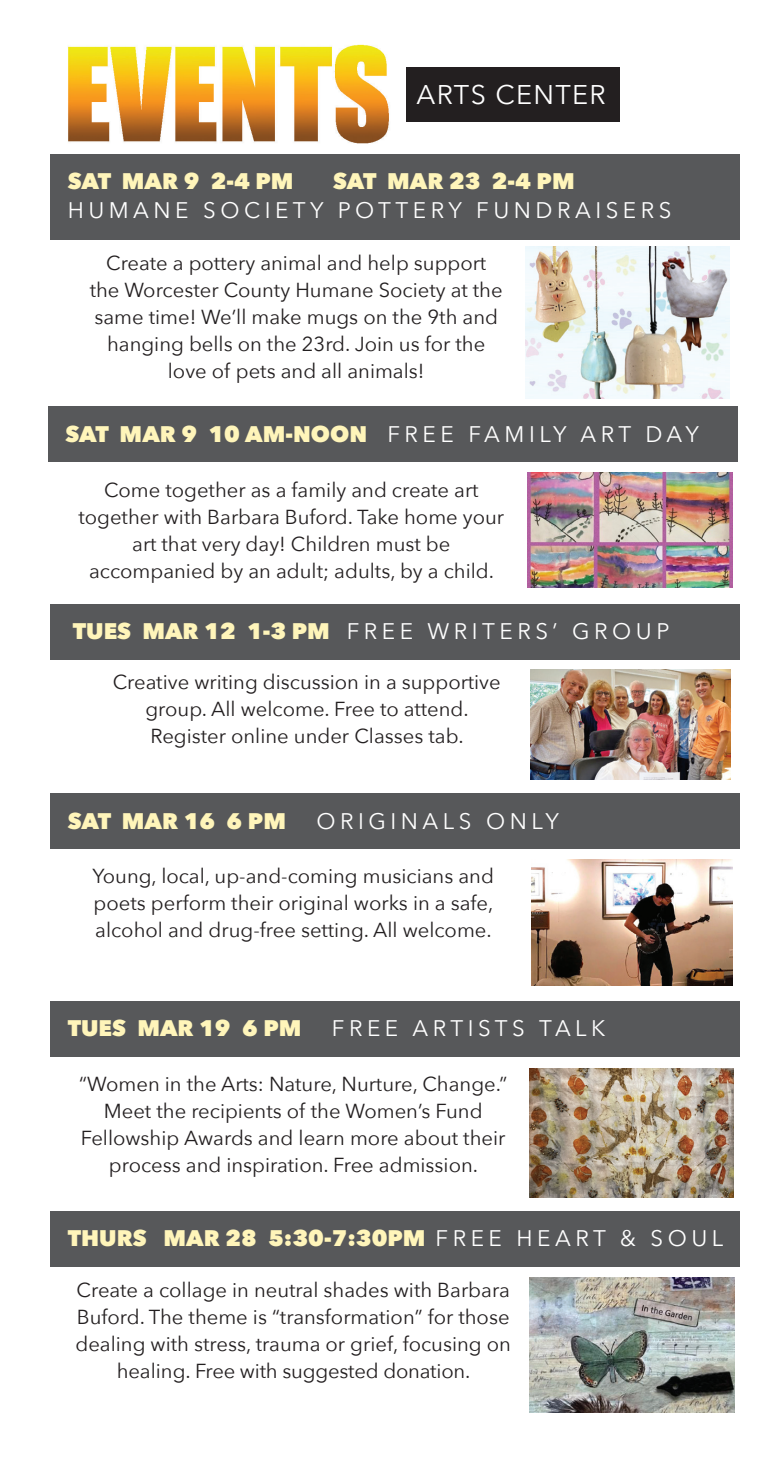
<style>
.page{position:relative;width:770px;height:1458px;background:#fff}
.page>*{position:absolute;margin:0;border:0;box-sizing:border-box;transform-origin:0 0}
.t1{font:27px "Avenir Next";letter-spacing:.05em;color:#fff}
.t2{font:800 22.5px "Avenir Next";color:#fff5ba}
.t3{font:22.5px "Avenir Next";letter-spacing:.2em;color:#fff}
.t4{font:20.25px/27px "Avenir Next";color:#231f20;text-align:center}
.s1{font-weight:400;color:#fff}
.s2{font-weight:800;color:#fff5ba}
</style>
<div class="page">
<img style="left:68px;top:44px;width:407px;height:100px">
<div style="left:405px;top:68px;width:214px;height:54px;background:#231f20"></div>
<div style="left:48px;top:407px;width:689px;height:55px;background:#57585a"></div>
<img style="left:527px;top:473px;width:205px;height:114px">
<div style="left:50px;top:604px;width:689px;height:55px;background:#57585a"></div>
<img style="left:530px;top:669px;width:200px;height:110px">
<div style="left:50px;top:1211px;width:689px;height:55px;background:#57585a"></div>
<img style="left:529px;top:1278px;width:205px;height:135px">
<div style="left:50px;top:154px;width:689px;height:86px;background:#57585a"></div>
<div style="left:50px;top:793px;width:689px;height:56px;background:#57585a"></div>
<img style="left:531px;top:860px;width:201px;height:126px">
<div style="left:50px;top:1001px;width:689px;height:55px;background:#57585a"></div>
<img style="left:529px;top:1069px;width:204px;height:129px">
<img style="left:526px;top:246px;width:203px;height:152px">
<h1 class="t1" style="left:416px;top:71px;width:191px">ARTS CENTER</h1>
<p class="t2" style="left:68px;top:167px;width:227px">SAT MAR 9 2-4 PM</p>
<p class="t2" style="left:333px;top:167px;width:243px">SAT MAR 23 2-4 PM</p>
<p class="t3" style="left:68px;top:191px;width:605px">HUMANE SOCIETY POTTERY FUNDRAISERS</p>
<p class="t4" style="left:90px;top:248px;width:414px">Create a pottery animal and help support the Worcester County Humane Society at the same time! We’ll make mugs on the 9th and hanging bells on the 23rd. Join us for the love of pets and all animals!</p>
<p class="t2" style="left:65px;top:420px;width:635px">SAT MAR 9 10 AM-NOON <span class="s1">FREE FAMILY ART DAY</span></p>
<p class="t4" style="left:78px;top:475px;width:427px">Come together as a family and create art together with Barbara Buford. Take home your art that very day! Children must be accompanied by an adult; adults, by a child.</p>
<p class="t3" style="left:73px;top:613px;width:598px"><span class="s2">TUES MAR 12 1-3 PM</span> FREE WRITERS’ GROUP</p>
<p class="t4" style="left:113px;top:667px;width:389px">Creative writing discussion in a supportive group. All welcome. Free to attend.<br>Register online under Classes tab.</p>
<p class="t2" style="left:68px;top:807px;width:220px">SAT MAR 16 6 PM</p>
<p class="t3" style="left:316px;top:802px;width:244px">ORIGINALS ONLY</p>
<p class="t4" style="left:92px;top:862px;width:403px;text-align:justify">Young, local, up-and-coming musicians and poets perform their original works in a safe, alcohol and drug-free setting. All welcome.</p>
<p class="t2" style="left:68px;top:1015px;width:235px">TUES MAR 19 6 PM</p>
<p class="t3" style="left:332px;top:1010px;width:275px">FREE ARTISTS TALK</p>
<p class="t4" style="left:79px;top:1069px;width:430px">“Women in the Arts: Nature, Nurture, Change.” Meet the recipients of the Women’s Fund Fellowship Awards and learn more about their process and inspiration. Free admission.</p>
<p class="t2" style="left:68px;top:1225px;width:418px">THURS MAR 28 5:30-7:30PM <span class="s1">F R ee</span></p>
<p class="t3" style="left:516px;top:1220px;width:208px">HEART &amp; SOUL</p>
<p class="t4" style="left:76px;top:1276px;width:437px">Create a collage in neutral shades with Barbara Buford. The theme is “transformation” for those dealing with stress, trauma or grief, focusing on healing. Free with suggested donation.</p>
</div>
